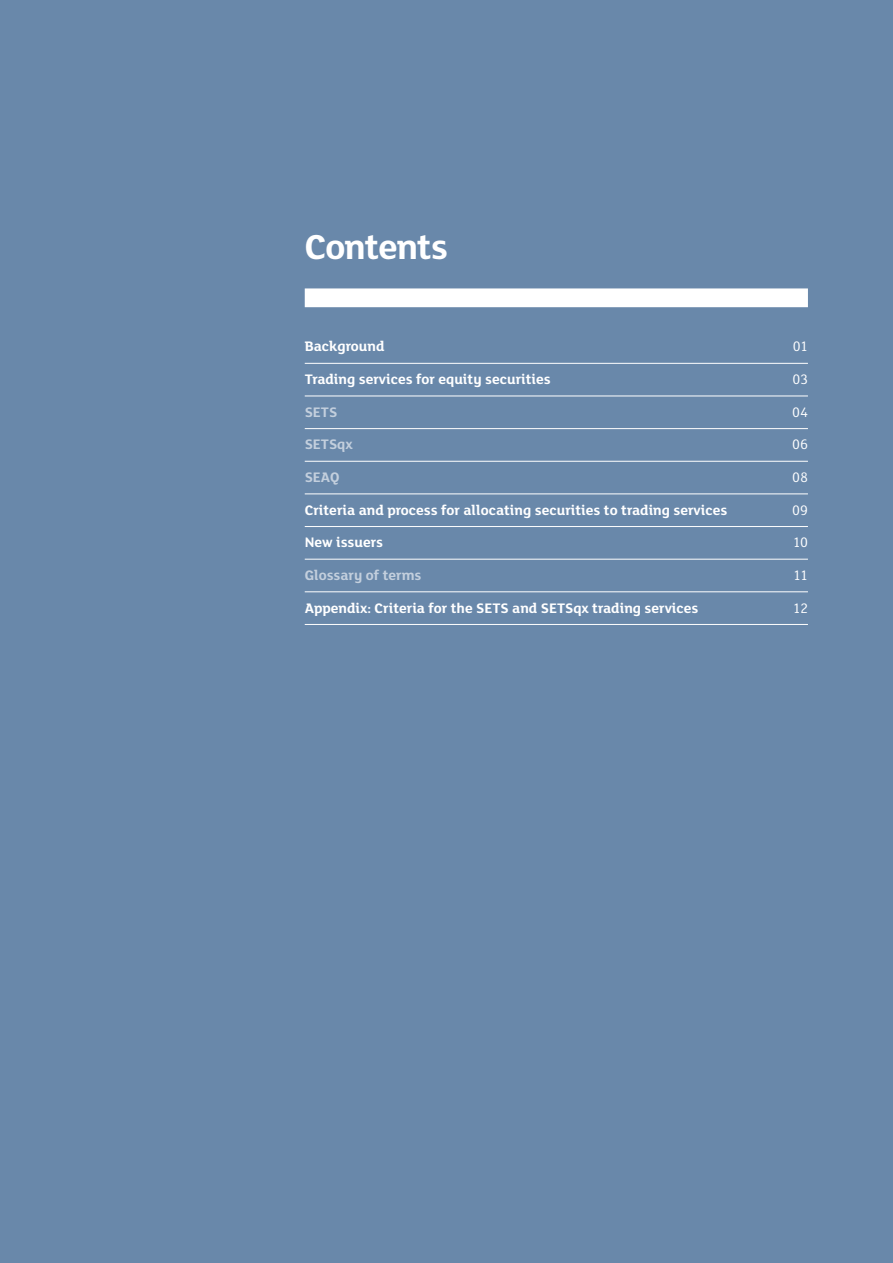
<style>
.page{position:relative;width:893px;height:1263px;background:#6988aa}
.page>*{position:absolute;margin:0;border:0;box-sizing:border-box;transform-origin:0 0}
.t1{font:700 37.5px "FS Lola";letter-spacing:-.025em;color:#fff}
.t2{font:700 15px "FS Lola";color:#fff}
.t3{font:700 15px "FS Lola";color:#c3cfdd}
.t4{font:15px "FS Lola";letter-spacing:-.02em;color:#fff}
</style>
<div class="page">
<div style="left:305px;top:288px;width:503px;height:19px;background:#fff"></div>
<hr style="left:305px;top:363px;width:503px;height:1px;background:#fff">
<hr style="left:305px;top:396px;width:503px;height:1px;background:#fff">
<hr style="left:305px;top:428px;width:503px;height:1px;background:#fff">
<hr style="left:305px;top:461px;width:503px;height:1px;background:#fff">
<hr style="left:305px;top:494px;width:503px;height:1px;background:#fff">
<hr style="left:305px;top:526px;width:503px;height:1px;background:#fff">
<hr style="left:305px;top:559px;width:503px;height:1px;background:#fff">
<hr style="left:305px;top:591px;width:503px;height:1px;background:#fff">
<hr style="left:305px;top:624px;width:503px;height:1px;background:#fff">
<h1 class="t1" style="left:305px;top:221px;width:145px">Contents</h1>
<p class="t2" style="left:305px;top:336px;width:81px">Background</p>
<p class="t4" style="left:793px;top:337px;width:17px">01</p>
<p class="t2" style="left:305px;top:369px;width:248px">Trading services for equity securities</p>
<p class="t4" style="left:792px;top:369px;width:17px">03</p>
<p class="t3" style="left:305px;top:401px;width:34px">SETS</p>
<p class="t4" style="left:792px;top:402px;width:17px">04</p>
<p class="t3" style="left:305px;top:434px;width:49px">SETSqx</p>
<p class="t4" style="left:792px;top:435px;width:17px">06</p>
<p class="t3" style="left:305px;top:467px;width:36px">SEAQ</p>
<p class="t4" style="left:792px;top:467px;width:17px">08</p>
<p class="t2" style="left:305px;top:499px;width:424px">Criteria and process for allocating securities to trading services</p>
<p class="t4" style="left:792px;top:500px;width:17px">09</p>
<p class="t2" style="left:305px;top:532px;width:80px">New issuers</p>
<p class="t4" style="left:793px;top:533px;width:16px">10</p>
<p class="t3" style="left:305px;top:565px;width:118px">Glossary of terms</p>
<p class="t4" style="left:793px;top:565px;width:16px">11</p>
<p class="t2" style="left:305px;top:597px;width:395px">Appendix: Criteria for the SETS and SETSqx trading services</p>
<p class="t4" style="left:793px;top:598px;width:17px">12</p>
</div>
